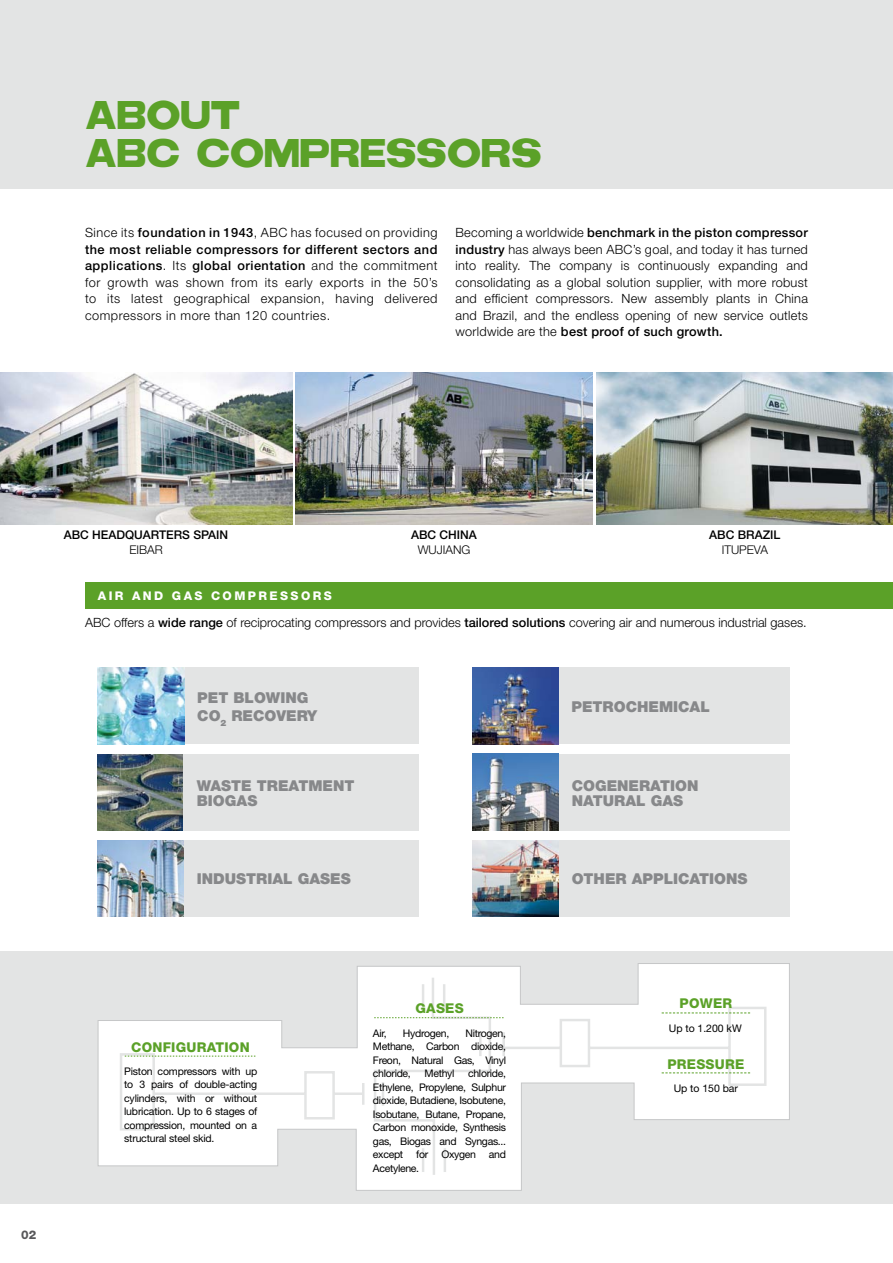
<style>
.page{position:relative;width:893px;height:1263px;background:#fff}
.page>*{position:absolute;margin:0;border:0;box-sizing:border-box;transform-origin:0 0}
.t1{font:700 45px/37.5px "TS Block";color:#5ba128;scale:.63 1}
.t2{font:900 15px/15px "Helvetica Neue";color:#87888a}
.t3{font:800 13.5px "Helvetica Neue";letter-spacing:.02em;color:#5ba128}
.t4{font:300 12.75px/16.5px "Helvetica Neue";letter-spacing:.02em;color:#000;text-align:justify}
.t5{font:300 12.75px "Helvetica Neue";color:#000}
.t6{font:500 12px "Helvetica Neue";color:#000}
.t7{font:800 12px "Helvetica Neue";letter-spacing:.2em;color:#fff}
.t8{font:300 12px "Helvetica Neue";color:#000}
.t9{font:800 12px "Helvetica Neue";color:#58585a}
.t10{font:10.5px/13.5px "Helvetica Neue";letter-spacing:-.03em;color:#000;text-align:justify}
.t11{font:10.5px "Helvetica Neue";color:#000}
.s1{font-weight:500}
</style>
<div class="page">
<div style="left:0;top:0;width:893px;height:188px;background:#e3e4e4"></div>
<img style="left:0;top:373px;width:292px;height:151px">
<img style="left:295px;top:373px;width:298px;height:151px">
<img style="left:596px;top:373px;width:297px;height:151px">
<div style="left:554px;top:668px;width:236px;height:76px;background:#e3e4e4"></div>
<img style="left:472px;top:668px;width:86px;height:76px">
<img style="left:98px;top:754px;width:86px;height:77px">
<div style="left:184px;top:754px;width:235px;height:77px;background:#e3e4e4"></div>
<div style="left:185px;top:668px;width:234px;height:76px;background:#e3e4e4"></div>
<img style="left:98px;top:668px;width:86px;height:76px">
<div style="left:555px;top:754px;width:235px;height:77px;background:#e3e4e4"></div>
<img style="left:472px;top:753px;width:87px;height:77px">
<div style="left:555px;top:840px;width:235px;height:77px;background:#e3e4e4"></div>
<img style="left:472px;top:840px;width:87px;height:77px">
<div style="left:0;top:951px;width:893px;height:253px;background:#e3e4e4"></div>
<div style="left:184px;top:840px;width:235px;height:77px;background:#e3e4e4"></div>
<img style="left:98px;top:840px;width:86px;height:77px">
<svg style="left:97px;top:963px;width:693px;height:228px"></svg>
<svg style="left:119px;top:975px;width:649px;height:202px"></svg>
<svg style="left:125px;top:1056px;width:130px;height:1px"></svg>
<svg style="left:374px;top:1017px;width:130px;height:1px"></svg>
<svg style="left:662px;top:1012px;width:88px;height:1px"></svg>
<svg style="left:662px;top:1072px;width:88px;height:1px"></svg>
<div style="left:85px;top:583px;width:808px;height:26px;background:#5ba128"></div>
<h1 class="t1" style="left:85px;top:99px;width:727px">ABOUT<br>ABC COMPRESSORS</h1>
<p class="t4" style="left:85px;top:224px;width:354px">Since its <span class="s1">foundation in 1943</span>, ABC has focused on providing <span class="s1">the most reliable compressors for different sectors and applications</span>. Its <span class="s1">global orientation</span> and the commitment for growth was shown from its early exports in the 50’s to its latest geographical expansion, having delivered compressors in more than 120 countries.</p>
<p class="t4" style="left:455px;top:224px;width:354px">Becoming a worldwide <span class="s1">benchmark in the piston compressor industry</span> has always been ABC’s goal, and today it has turned into reality. The company is continuously expanding and consolidating as a global solution supplier, with more robust and efficient compressors. New assembly plants in China and Brazil, and the endless opening of new service outlets worldwide are the <span class="s1">best proof of such growth.</span></p>
<p class="t6" style="left:64px;top:528px;width:166px">ABC HEADQUARTERS SPAIN</p>
<p class="t8" style="left:129px;top:542px;width:35px">EIBAR</p>
<p class="t7" style="left:98px;top:589px;width:235px">AIR AND GAS COMPRESSORS</p>
<p class="t6" style="left:411px;top:528px;width:67px">ABC CHINA</p>
<p class="t8" style="left:418px;top:542px;width:54px">WUJIANG</p>
<p class="t6" style="left:709px;top:528px;width:73px">ABC BRAZIL</p>
<p class="t8" style="left:722px;top:542px;width:48px">ITUPEVA</p>
<p class="t5" style="left:85px;top:615px;width:723px">ABC offers a <span class="s1">wide range</span> of reciprocating compressors and provides <span class="s1">tailored solutions</span> covering air and numerous industrial gases.</p>
<p class="t2" style="left:197px;top:688px;width:122px;line-height:18px">PET BLOWING<br>CO<sub>2</sub> RECOVERY</p>
<p class="t2" style="left:197px;top:778px;width:159px">WASTE TREATMENT<br>BIOGAS</p>
<p class="t2" style="left:571px;top:699px;width:140px">PETROCHEMICAL</p>
<p class="t2" style="left:572px;top:778px;width:128px">COGENERATION<br>NATURAL GAS</p>
<p class="t2" style="left:197px;top:871px;width:155px">INDUSTRIAL GASES</p>
<p class="t2" style="left:572px;top:871px;width:177px">OTHER APPLICATIONS</p>
<p class="t9" style="left:21px;top:1227px;width:17px">02</p>
<p class="t3" style="left:131px;top:1040px;width:120px">CONFIGURATION</p>
<p class="t10" style="left:124px;top:1064px;width:135px">Piston compressors with up to 3 pairs of double-acting cylinders, with or without lubrication. Up to 6 stages of compression, mounted on a structural steel skid.</p>
<p class="t3" style="left:415px;top:1000px;width:50px">GASES</p>
<p class="t3" style="left:679px;top:996px;width:54px">POWER</p>
<p class="t10" style="left:373px;top:1026px;width:15px">Air,</p>
<p class="t10" style="left:403px;top:1026px;width:48px">Hydrogen,</p>
<p class="t10" style="left:373px;top:1026px;width:135px;text-indent:93px">Nitrogen, Methane, Carbon dioxide, Freon, Natural Gas, Vinyl chloride,</p>
<p class="t10" style="left:373px;top:1067px;width:135px;text-indent:95px">chloride, Ethylene, Propylene, Sulphur dioxide, Butadiene, Isobutene, Isobutane, Butane, Propane, Carbon monoxide, Synthesis gas, Biogas and Syngas... except for Oxygen and Acetylene.</p>
<p class="t10" style="left:425px;top:1067px;width:31px">Methyl</p>
<p class="t10" style="left:669px;top:1021px;width:74px">Up to 1.200 kW</p>
<p class="t3" style="left:667px;top:1056px;width:78px">PRESSURE</p>
<p class="t11" style="left:674px;top:1082px;width:66px">Up to 150 bar</p>
</div>
